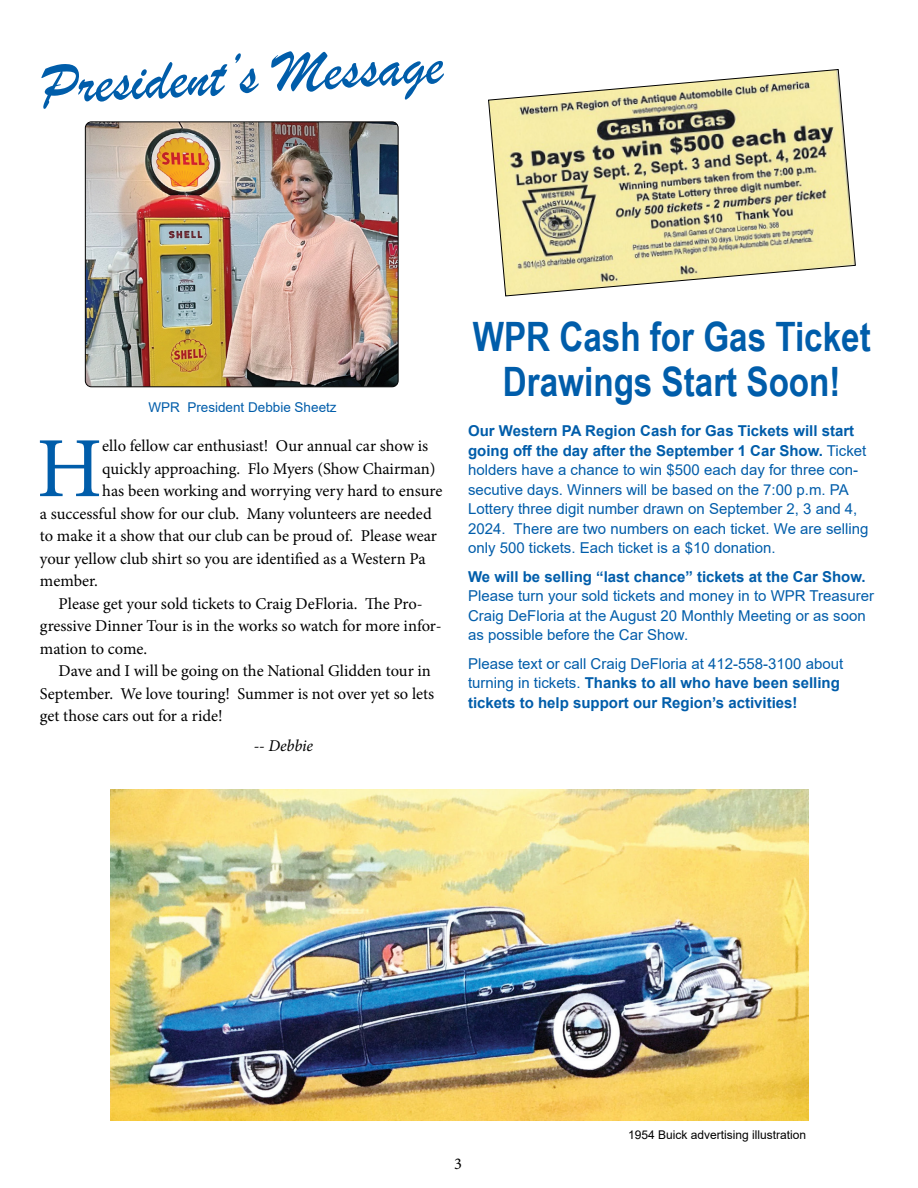
<style>
.page{position:relative;width:918px;height:1188px;background:#fff}
.page>*{position:absolute;margin:0;border:0;box-sizing:border-box;transform-origin:0 0}
.t1{font:85.8px "Minion Pro";color:#005daa}
.t2{font:700 40.5px/45px "Arial Narrow";color:#005daa;text-align:center}
.t3{font:16.5px "Minion Pro";letter-spacing:-.005em;color:#000}
.t4{font:italic 16.5px "Minion Pro";letter-spacing:-.01em;color:#000}
.t5{font:15px/19.5px "Arial";color:#005daa}
.t6{font:700 15px/19.5px "Arial";color:#005daa}
.t7{font:13.5px "Arial";color:#005daa}
.t8{font:12px "Arial";color:#000}
.s1{font-weight:700}
.s2{font-weight:400}
</style>
<div class="page">
<svg style="left:41px;top:51px;width:403px;height:58px"></svg>
<img style="left:85px;top:122px;width:313px;height:265px">
<div style="left:85px;top:122px;width:314px;height:265px;border:1px solid #000;border-radius:6px"></div>
<svg style="left:488px;top:69px;width:368px;height:228px"></svg>
<img style="left:111px;top:789px;width:697px;height:332px">
<p class="t7" style="left:148px;top:398px;width:190px">WPR President Debbie Sheetz</p>
<h1 class="t1" style="left:37px;top:411px;width:67px">H</h1>
<p class="t3" style="left:102px;top:435px;width:327px">ello fellow car enthusiast! Our annual car show is</p>
<p class="t3" style="left:102px;top:457px;width:335px">quickly approaching. Flo Myers (Show Chairman)</p>
<p class="t3" style="left:102px;top:480px;width:342px">has been working and worrying very hard to ensure</p>
<p class="t3" style="left:40px;top:502px;width:393px">a successful show for our club. Many volunteers are needed</p>
<p class="t3" style="left:40px;top:525px;width:399px">to make it a show that our club can be proud of. Please wear</p>
<p class="t3" style="left:40px;top:547px;width:387px">your yellow club shirt so you are identified as a Western Pa</p>
<p class="t3" style="left:40px;top:570px;width:60px">member.</p>
<p class="t3" style="left:59px;top:592px;width:366px">Please get your sold tickets to Craig DeFloria. The Pro-</p>
<p class="t3" style="left:40px;top:615px;width:403px">gressive Dinner Tour is in the works so watch for more infor-</p>
<p class="t3" style="left:40px;top:637px;width:109px">mation to come.</p>
<p class="t3" style="left:59px;top:660px;width:374px">Dave and I will be going on the National Glidden tour in</p>
<p class="t3" style="left:40px;top:682px;width:396px">September. We love touring! Summer is not over yet so lets</p>
<p class="t3" style="left:40px;top:705px;width:184px">get those cars out for a ride!</p>
<p class="t4" style="left:254px;top:735px;width:61px">-- Debbie</p>
<h2 class="t2" style="left:473px;top:313px;width:400px">WPR Cash for Gas Ticket<br>Drawings Start Soon!</h2>
<p class="t5" style="left:468px;top:421px;width:402px"><span class="s1">Our Western PA Region Cash for Gas Tickets will start going off the day after the September 1 Car Show.</span> Ticket holders have a chance to win $500 each day for three con&shy;secutive days. Winners will be based on the 7:00 p.m. PA Lottery three digit number drawn on September 2, 3 and 4, 2024. There are two numbers on each ticket. We are selling only 500 tickets. Each ticket is a $10 donation.</p>
<p class="t6" style="left:468px;top:567px;width:399px">We will be selling “last chance” tickets at the Car Show.</p>
<p class="t5" style="left:468px;top:586px;width:408px">Please turn your sold tickets and money in to WPR Treasurer<br>Craig DeFloria at the August 20 Monthly Meeting or as soon as possible before the Car Show.</p>
<p class="t6" style="left:468px;top:654px;width:377px"><span class="s2">Please text or call Craig DeFloria at 412-558-3100 about turning in tickets.</span> Thanks to all who have been selling tickets to help support our Region’s activities!</p>
<p class="t3" style="left:454px;top:1152px;width:9px">3</p>
<p class="t8" style="left:628px;top:1127px;width:180px">1954 Buick advertising illustration</p>
</div>
